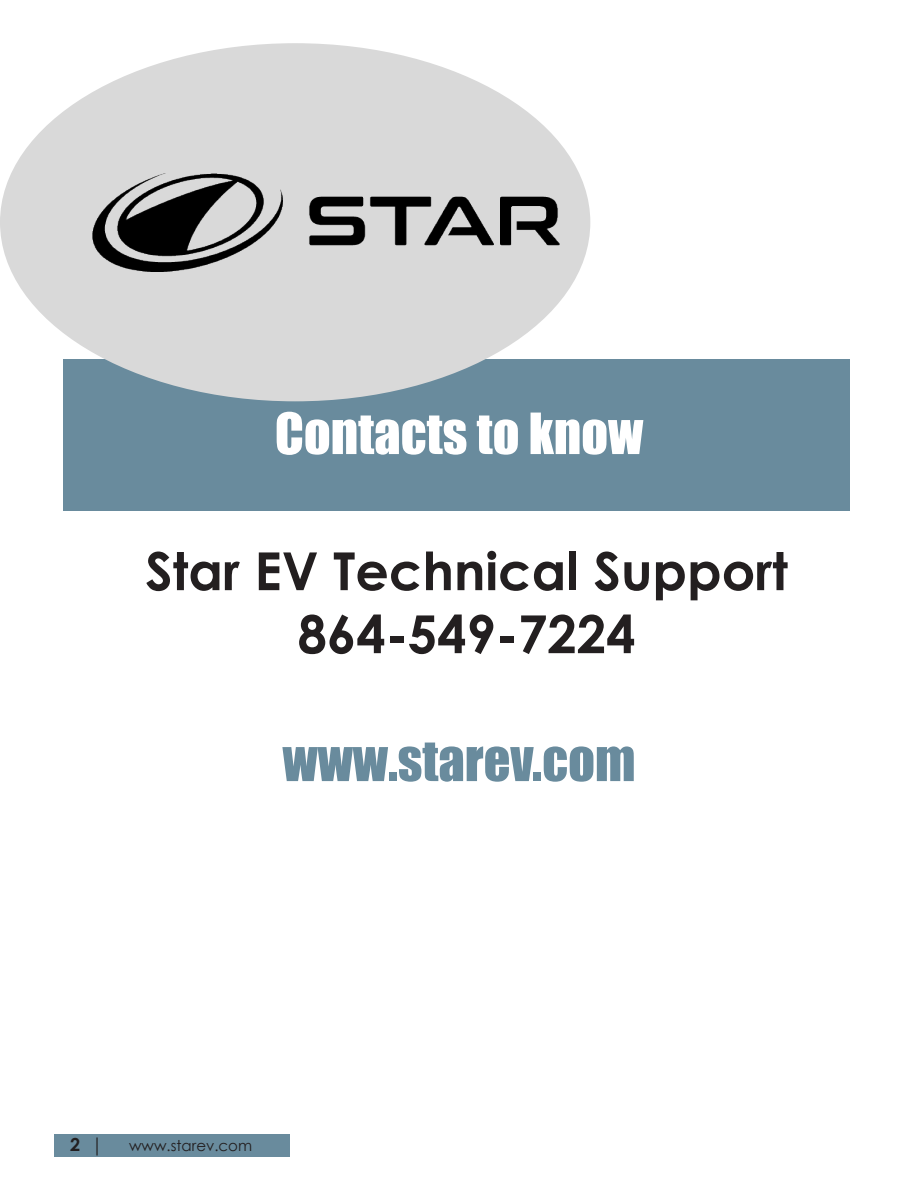
<style>
.page{position:relative;width:918px;height:1188px;background:#fff}
.page>*{position:absolute;margin:0;border:0;box-sizing:border-box;transform-origin:0 0}
.t1{font:700 52.5px "Century Gothic";color:#231f20}
.t2{font:52.5px "Impact";color:#fff}
.t3{font:52.5px "Impact";color:#698b9d}
.t4{font:700 18px "Century Gothic";color:#231f20}
.t5{font:18px "Minion Pro";color:#231f20}
.t6{font:15px "Century Gothic";color:#231f20}
</style>
<div class="page">
<div style="left:54px;top:1134px;width:236px;height:22px;background:#698b9d"></div>
<div style="left:63px;top:359px;width:787px;height:152px;background:#698b9d"></div>
<div style="left:0;top:43px;width:590px;height:358px;background:#d9d9d9;border-radius:50%"></div>
<img style="left:93px;top:173px;width:467px;height:98px">
<p class="t2" style="left:275px;top:393px;width:370px">Contacts to know</p>
<p class="t1" style="left:145px;top:531px;width:644px">Star EV Technical Support</p>
<p class="t1" style="left:297px;top:594px;width:340px">864-549-7224</p>
<p class="t3" style="left:283px;top:720px;width:354px">www.starev.com</p>
<p class="t4" style="left:70px;top:1130px;width:12px">2</p>
<p class="t5" style="left:95px;top:1133px;width:6px">|</p>
<p class="t6" style="left:129px;top:1135px;width:125px">www.starev.com</p>
</div>
